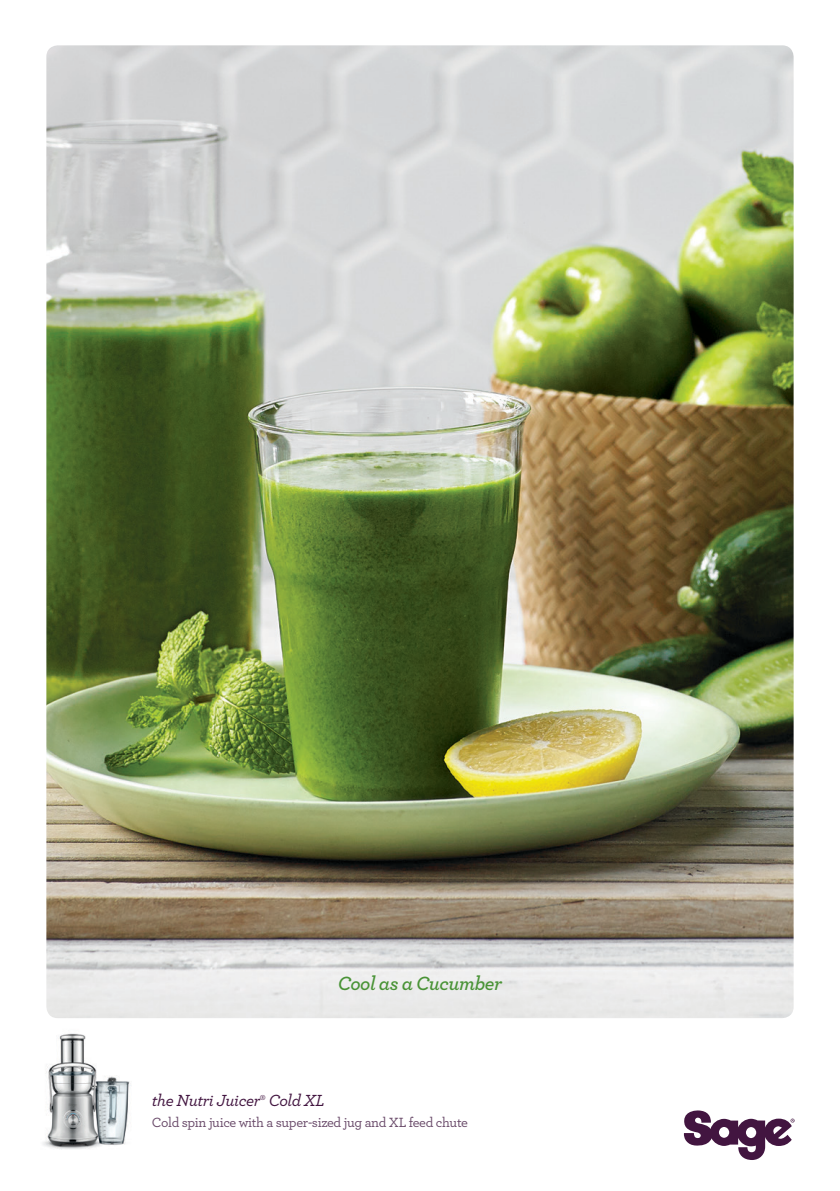
<style>
.page{position:relative;width:840px;height:1191px;background:#fff}
.page>*{position:absolute;margin:0;border:0;box-sizing:border-box;transform-origin:0 0}
.t1{font:20px "Archer Semibold LF Italic";letter-spacing:-.025em;color:#499336}
.t2{font:16.8px "Archer Medium LF Italic";letter-spacing:-.025em;color:#421540}
.t3{font:14px "Archer Medium LF";letter-spacing:-.025em;color:#694a69}
</style>
<div class="page">
<img style="left:46px;top:45px;width:747px;height:973px">
<img style="left:43px;top:1033px;width:88px;height:116px">
<svg style="left:683px;top:1110px;width:111px;height:50px"></svg>
<p class="t1" style="left:337px;top:970px;width:166px">Cool as a Cucumber</p>
<p class="t2" style="left:152px;top:1089px;width:174px">the Nutri Juicer<sup>‰</sup> Cold XL</p>
<p class="t3" style="left:152px;top:1113px;width:317px">Cold spin juice with a super-sized jug and XL feed chute</p>
</div>
